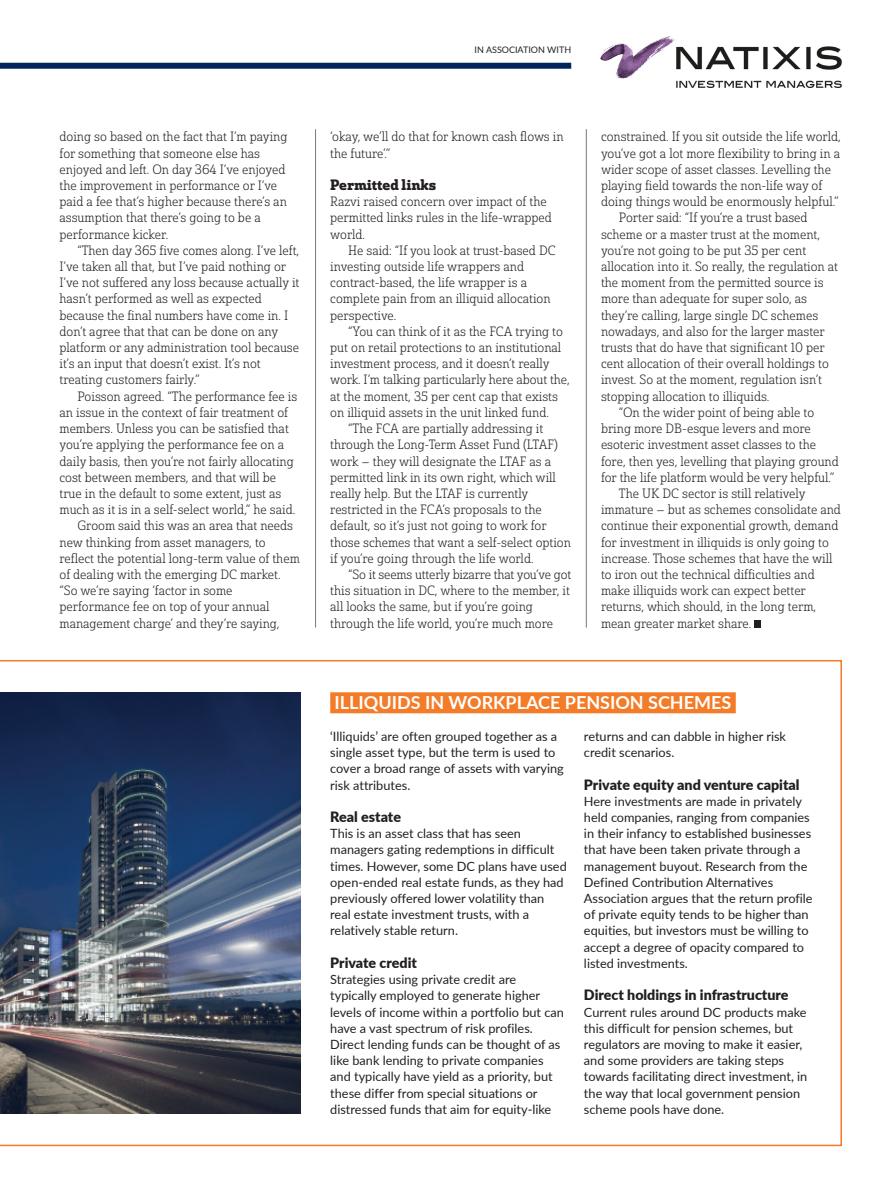
<style>
.page{position:relative;width:893px;height:1191px;background:#fff}
.page>*{position:absolute;margin:0;border:0;box-sizing:border-box;transform-origin:0 0}
.CA_-_Caption_headlne{font:700 18px "Lato";color:#fff}
.CA_-_body_indented{font:14.7px "Solitas Slab Nor Bol";color:#231f20}
.CA_-_Intro_para__no{font:900 14.25px "Lato";color:#231f20}
.CA_-_body_indented-2{font:13.2px/16.2px "Solitas Slab Nor Lig";color:#231f20}
.CA_-_Intro_para__no-2{font:12.75px/16.2px "Lato";color:#231f20}
.t1{font:9px "Lato";color:#231f20}
</style>
<div class="page">
<div style="left:0;top:63px;width:571px;height:6px;background:#00255d"></div>
<img style="left:601px;top:36px;width:241px;height:52px">
<div style="left:754px;top:620px;width:7px;height:7px;background:#231f20"></div>
<hr style="left:586px;top:129px;width:1px;height:498px;background:#76787b">
<hr style="left:315px;top:129px;width:1px;height:498px;background:#76787b">
<svg style="left:0;top:660px;width:842px;height:486px"></svg>
<div style="left:330px;top:692px;width:406px;height:21px;background:#f47b27"></div>
<img style="left:0;top:692px;width:300px;height:421px">
<p class="t1" style="left:475px;top:44px;width:98px">IN ASSOCIATION WITH</p>
<p class="CA_-_body_indented-2" style="left:60px;top:129px;width:229px">doing so based on the fact that I’m paying for something that someone else has enjoyed and left. On day 364 I’ve enjoyed the improvement in performance or I’ve paid a fee that’s higher because there’s an assumption that there’s going to be a performance kicker.</p>
<p class="CA_-_body_indented-2" style="left:60px;top:242px;width:241px;text-indent:18px">“Then day 365 five comes along. I’ve left, I’ve taken all that, but I’ve paid nothing or I’ve not suffered any loss because actually it hasn’t performed as well as expected because the final numbers have come in. I don’t agree that that can be done on any platform or any administration tool because it’s an input that doesn’t exist. It’s not treating customers fairly.”</p>
<p class="CA_-_body_indented-2" style="left:60px;top:388px;width:239px;text-indent:18px">Poisson agreed. “The performance fee is an issue in the context of fair treatment of members. Unless you can be satisfied that you’re applying the performance fee on a daily basis, then you’re not fairly allocating cost between members, and that will be true in the default to some extent, just as much as it is in a self-select world,” he said.</p>
<p class="CA_-_body_indented-2" style="left:60px;top:518px;width:242px;text-indent:18px">Groom said this was an area that needs new thinking from asset managers, to reflect the potential long-term value of them of dealing with the emerging DC market. “So we’re saying ‘factor in some performance fee on top of your annual management charge’ and they’re saying,</p>
<p class="CA_-_body_indented-2" style="left:330px;top:129px;width:235px">‘okay, we’ll do that for known cash flows in the future’.”</p>
<p class="CA_-_body_indented" style="left:330px;top:175px;width:107px">Permitted links</p>
<p class="CA_-_body_indented-2" style="left:330px;top:194px;width:223px">Razvi raised concern over impact of the permitted links rules in the life-wrapped world.</p>
<p class="CA_-_body_indented-2" style="left:330px;top:242px;width:227px;text-indent:18px">He said: “If you look at trust-based DC investing outside life wrappers and contract-based, the life wrapper is a complete pain from an illiquid allocation perspective.</p>
<p class="CA_-_body_indented-2" style="left:330px;top:323px;width:241px;text-indent:18px">“You can think of it as the FCA trying to put on retail protections to an institutional investment process, and it doesn’t really work. I’m talking particularly here about the, at the moment, 35 per cent cap that exists on illiquid assets in the unit linked fund.</p>
<p class="CA_-_body_indented-2" style="left:330px;top:421px;width:242px;text-indent:18px">“The FCA are partially addressing it through the Long-Term Asset Fund (LTAF) work – they will designate the LTAF as a permitted link in its own right, which will really help. But the LTAF is currently restricted in the FCA’s proposals to the default, so it’s just not going to work for those schemes that want a self-select option if you’re going through the life world.</p>
<p class="CA_-_body_indented-2" style="left:330px;top:566px;width:242px;text-indent:18px">“So it seems utterly bizarre that you’ve got this situation in DC, where to the member, it all looks the same, but if you’re going through the life world, you’re much more</p>
<p class="CA_-_body_indented-2" style="left:601px;top:129px;width:241px">constrained. If you sit outside the life world, you’ve got a lot more flexibility to bring in a wider scope of asset classes. Levelling the playing field towards the non-life way of doing things would be enormously helpful.”</p>
<p class="CA_-_body_indented-2" style="left:601px;top:210px;width:239px;text-indent:18px">Porter said: “If you’re a trust based scheme or a master trust at the moment, you’re not going to be put 35 per cent allocation into it. So really, the regulation at the moment from the permitted source is more than adequate for super solo, as they’re calling, large single DC schemes nowadays, and also for the larger master trusts that do have that significant 10 per cent allocation of their overall holdings to invest. So at the moment, regulation isn’t stopping allocation to illiquids.</p>
<p class="CA_-_body_indented-2" style="left:601px;top:404px;width:239px;text-indent:18px">“On the wider point of being able to bring more DB-esque levers and more esoteric investment asset classes to the fore, then yes, levelling that playing ground for the life platform would be very helpful.”</p>
<p class="CA_-_body_indented-2" style="left:601px;top:485px;width:242px;text-indent:18px">The UK DC sector is still relatively immature – but as schemes consolidate and continue their exponential growth, demand for investment in illiquids is only going to increase. Those schemes that have the will to iron out the technical difficulties and make illiquids work can expect better returns, which should, in the long term, mean greater market share.</p>
<p class="CA_-_Caption_headlne" style="left:334px;top:689px;width:398px">ILLIQUIDS IN WORKPLACE PENSION SCHEMES</p>
<p class="CA_-_Intro_para__no-2" style="left:330px;top:727px;width:235px">‘Illiquids’ are often grouped together as a single asset type, but the term is used to cover a broad range of assets with varying risk attributes.</p>
<p class="CA_-_Intro_para__no" style="left:330px;top:806px;width:72px">Real estate</p>
<p class="CA_-_Intro_para__no-2" style="left:330px;top:825px;width:238px">This is an asset class that has seen managers gating redemptions in difficult times. However, some DC plans have used open-ended real estate funds, as they had previously offered lower volatility than real estate investment trusts, with a relatively stable return.</p>
<p class="CA_-_Intro_para__no" style="left:330px;top:952px;width:88px">Private credit</p>
<p class="CA_-_Intro_para__no-2" style="left:330px;top:970px;width:235px">Strategies using private credit are typically employed to generate higher levels of income within a portfolio but can have a vast spectrum of risk profiles.<br>Direct lending funds can be thought of as like bank lending to private companies and typically have yield as a priority, but these differ from special situations or distressed funds that aim for equity-like</p>
<p class="CA_-_Intro_para__no-2" style="left:584px;top:727px;width:204px">returns and can dabble in higher risk credit scenarios.</p>
<p class="CA_-_Intro_para__no" style="left:584px;top:773px;width:217px">Private equity and venture capital</p>
<p class="CA_-_Intro_para__no-2" style="left:584px;top:792px;width:230px">Here investments are made in privately held companies, ranging from companies in their infancy to established businesses that have been taken private through a management buyout. Research from the Defined Contribution Alternatives Association argues that the return profile of private equity tends to be higher than equities, but investors must be willing to accept a degree of opacity compared to listed investments.</p>
<p class="CA_-_Intro_para__no" style="left:584px;top:984px;width:206px">Direct holdings in infrastructure</p>
<p class="CA_-_Intro_para__no-2" style="left:584px;top:1003px;width:225px">Current rules around DC products make this difficult for pension schemes, but regulators are moving to make it easier, and some providers are taking steps towards facilitating direct investment, in the way that local government pension scheme pools have done.</p>
</div>
